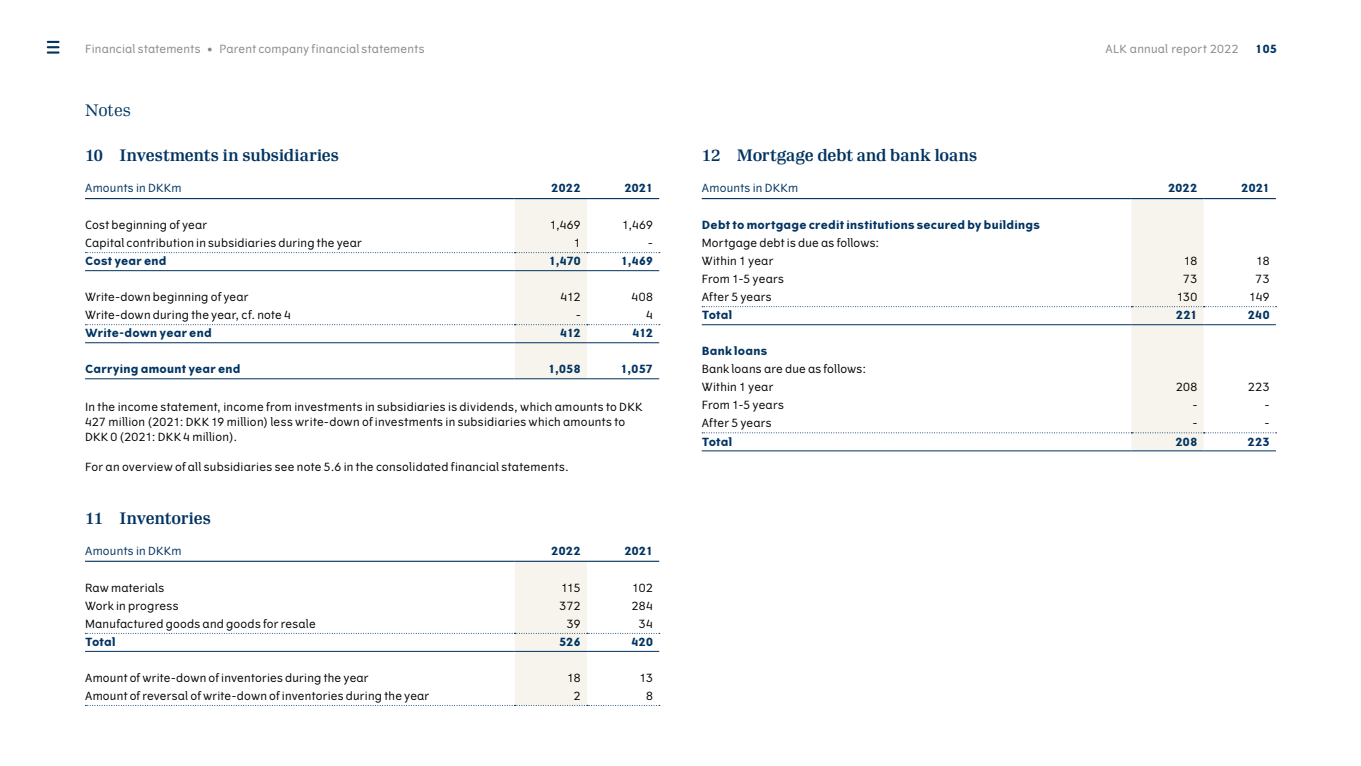
<style>
.page{position:relative;width:1361px;height:766px;background:#fff}
.page>*{position:absolute;margin:0;border:0;box-sizing:border-box;transform-origin:0 0}
.t1{font:700 16.5px "Seven Serif";color:#003361}
.t2{font:16.5px "Seven Serif";color:#003361}
.t3{font:11.25px/15px "Vertigo";letter-spacing:.02em;color:#000}
.t4{font:700 11.25px "Vertigo";letter-spacing:.025em;color:#003361}
.t5{font:11.25px "Vertigo";letter-spacing:.02em;color:#878787}
.t6{font:11.25px "Vertigo";letter-spacing:.025em;color:#003361}
</style>
<div class="page">
<hr style="left:85px;top:378px;width:429px;height:1px;background:#003361">
<hr style="left:514px;top:378px;width:73px;height:1px;background:#003361">
<hr style="left:587px;top:378px;width:72px;height:1px;background:#003361">
<svg style="left:85px;top:198px;width:575px;height:180px"></svg>
<hr style="left:85px;top:270px;width:429px;height:1px;background:#003361">
<hr style="left:514px;top:270px;width:73px;height:1px;background:#003361">
<hr style="left:587px;top:270px;width:72px;height:1px;background:#003361">
<hr style="left:85px;top:560px;width:429px;height:1px;background:#003361">
<hr style="left:514px;top:560px;width:73px;height:1px;background:#003361">
<hr style="left:587px;top:560px;width:72px;height:1px;background:#003361">
<svg style="left:85px;top:561px;width:575px;height:144px"></svg>
<svg style="left:702px;top:198px;width:574px;height:252px"></svg>
<hr style="left:702px;top:450px;width:429px;height:1px;background:#003361">
<hr style="left:1131px;top:450px;width:72px;height:1px;background:#003361">
<hr style="left:1203px;top:450px;width:73px;height:1px;background:#003361">
<svg style="left:47px;top:41px;width:13px;height:13px"></svg>
<p class="t5" style="left:85px;top:43px;width:341px">Financial statements • Parent company financial statements</p>
<p class="t5" style="left:1105px;top:43px;width:134px">ALK annual report 2022</p>
<p class="t4" style="left:1255px;top:42px;width:23px">105</p>
<h1 class="t2" style="left:85px;top:100px;width:48px">Notes</h1>
<h1 class="t1" style="left:85px;top:145px;width:256px">10 Investments in subsidiaries</h1>
<p class="t6" style="left:85px;top:181px;width:98px">Amounts in DKKm</p>
<p class="t4" style="left:551px;top:181px;width:30px">2022</p>
<p class="t4" style="left:625px;top:181px;width:30px">2021</p>
<p class="t3" style="left:85px;top:218px;width:123px">Cost beginning of year</p>
<p class="t3" style="left:550px;top:218px;width:32px">1,469</p>
<p class="t3" style="left:622px;top:218px;width:32px">1,469</p>
<p class="t3" style="left:85px;top:236px;width:278px">Capital contribution in subsidiaries during the year</p>
<p class="t3" style="left:574px;top:236px;width:8px">1</p>
<p class="t3" style="left:648px;top:236px;width:6px">-</p>
<p class="t4" style="left:85px;top:254px;width:83px">Cost year end</p>
<p class="t4" style="left:549px;top:254px;width:33px">1,470</p>
<p class="t4" style="left:621px;top:254px;width:33px">1,469</p>
<p class="t3" style="left:85px;top:290px;width:165px">Write-down beginning of year</p>
<p class="t3" style="left:560px;top:290px;width:21px">412</p>
<p class="t3" style="left:631px;top:290px;width:23px">408</p>
<p class="t3" style="left:85px;top:308px;width:207px">Write-down during the year, cf. note 4</p>
<p class="t3" style="left:576px;top:308px;width:6px">-</p>
<p class="t3" style="left:646px;top:308px;width:8px">4</p>
<p class="t4" style="left:85px;top:326px;width:128px">Write-down year end</p>
<p class="t4" style="left:560px;top:326px;width:22px">412</p>
<p class="t4" style="left:632px;top:326px;width:22px">412</p>
<p class="t4" style="left:85px;top:362px;width:157px">Carrying amount year end</p>
<p class="t4" style="left:548px;top:362px;width:34px">1,058</p>
<p class="t4" style="left:621px;top:362px;width:33px">1,057</p>
<p class="t3" style="left:85px;top:400px;width:559px">In the income statement, income from investments in subsidiaries is dividends, which amounts to DKK<br>427 million (2021: DKK 19 million) less write-down of investments in subsidiaries which amounts to<br>DKK 0 (2021: DKK 4 million).</p>
<p class="t3" style="left:85px;top:460px;width:485px">For an overview of all subsidiaries see note 5.6 in the consolidated financial statements.</p>
<h1 class="t1" style="left:85px;top:507px;width:127px">11 Inventories</h1>
<p class="t6" style="left:85px;top:544px;width:98px">Amounts in DKKm</p>
<p class="t4" style="left:551px;top:544px;width:30px">2022</p>
<p class="t4" style="left:625px;top:544px;width:30px">2021</p>
<p class="t3" style="left:85px;top:580px;width:81px">Raw materials</p>
<p class="t3" style="left:561px;top:580px;width:21px">115</p>
<p class="t3" style="left:632px;top:580px;width:22px">102</p>
<p class="t3" style="left:85px;top:598px;width:95px">Work in progress</p>
<p class="t3" style="left:559px;top:598px;width:22px">372</p>
<p class="t3" style="left:632px;top:598px;width:23px">284</p>
<p class="t3" style="left:85px;top:616px;width:232px">Manufactured goods and goods for resale</p>
<p class="t3" style="left:567px;top:616px;width:15px">39</p>
<p class="t3" style="left:639px;top:616px;width:16px">34</p>
<p class="t4" style="left:85px;top:635px;width:32px">Total</p>
<p class="t4" style="left:559px;top:635px;width:23px">526</p>
<p class="t4" style="left:631px;top:635px;width:23px">420</p>
<p class="t3" style="left:85px;top:670px;width:285px">Amount of write-down of inventories during the year</p>
<p class="t3" style="left:567px;top:670px;width:15px">18</p>
<p class="t3" style="left:639px;top:670px;width:15px">13</p>
<p class="t3" style="left:85px;top:688px;width:346px">Amount of reversal of write-down of inventories during the year</p>
<p class="t3" style="left:574px;top:688px;width:8px">2</p>
<p class="t3" style="left:646px;top:688px;width:8px">8</p>
<h1 class="t1" style="left:702px;top:145px;width:277px">12 Mortgage debt and bank loans</h1>
<p class="t6" style="left:702px;top:181px;width:98px">Amounts in DKKm</p>
<p class="t4" style="left:1168px;top:181px;width:30px">2022</p>
<p class="t4" style="left:1241px;top:181px;width:30px">2021</p>
<p class="t4" style="left:702px;top:218px;width:340px">Debt to mortgage credit institutions secured by buildings</p>
<p class="t3" style="left:702px;top:234px;width:179px;line-height:18px">Mortgage debt is due as follows:<br>Within 1 year</p>
<p class="t3" style="left:1184px;top:254px;width:15px">18</p>
<p class="t3" style="left:1256px;top:254px;width:15px">18</p>
<p class="t3" style="left:702px;top:272px;width:84px">From 1-5 years</p>
<p class="t3" style="left:1183px;top:272px;width:15px">73</p>
<p class="t3" style="left:1255px;top:272px;width:15px">73</p>
<p class="t3" style="left:702px;top:290px;width:71px">After 5 years</p>
<p class="t3" style="left:1176px;top:290px;width:22px">130</p>
<p class="t3" style="left:1249px;top:290px;width:22px">149</p>
<p class="t4" style="left:702px;top:308px;width:32px">Total</p>
<p class="t4" style="left:1176px;top:308px;width:22px">221</p>
<p class="t4" style="left:1248px;top:308px;width:23px">240</p>
<p class="t4" style="left:702px;top:344px;width:67px">Bank loans</p>
<p class="t3" style="left:702px;top:360px;width:166px;line-height:18px">Bank loans are due as follows:<br>Within 1 year</p>
<p class="t3" style="left:1176px;top:380px;width:23px">208</p>
<p class="t3" style="left:1248px;top:380px;width:23px">223</p>
<p class="t3" style="left:702px;top:398px;width:84px">From 1-5 years</p>
<p class="t3" style="left:1192px;top:398px;width:6px">-</p>
<p class="t3" style="left:1265px;top:398px;width:6px">-</p>
<p class="t3" style="left:702px;top:416px;width:71px">After 5 years</p>
<p class="t3" style="left:1192px;top:416px;width:6px">-</p>
<p class="t3" style="left:1265px;top:416px;width:6px">-</p>
<p class="t4" style="left:702px;top:434px;width:32px">Total</p>
<p class="t4" style="left:1175px;top:434px;width:23px">208</p>
<p class="t4" style="left:1248px;top:434px;width:23px">223</p>
</div>
